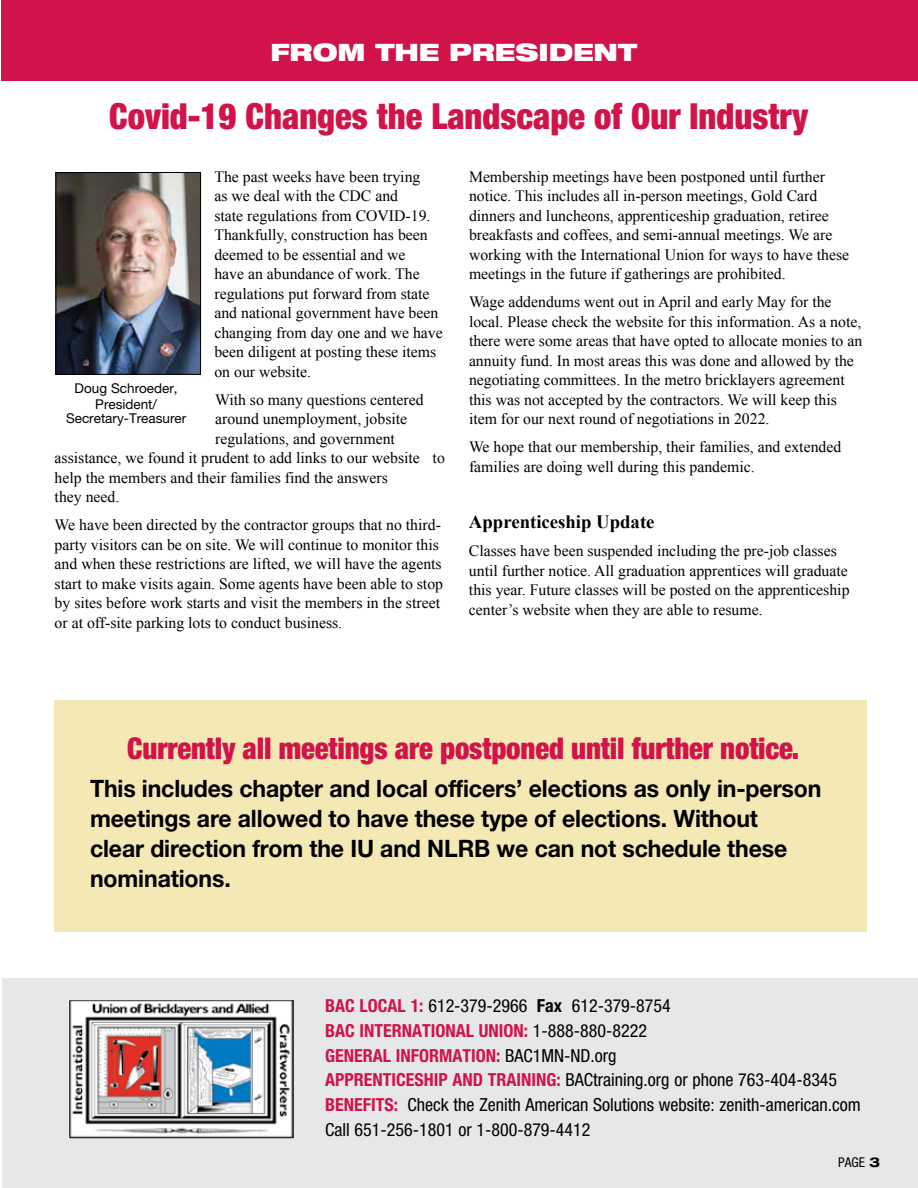
<style>
.page{position:relative;width:918px;height:1188px;background:#fff}
.page>*{position:absolute;margin:0;border:0;box-sizing:border-box;transform-origin:0 0}
.t1{font:900 condensed 36px "Helvetica Neue";color:#d11349;scale:.96 1}
.t2{font:900 condensed 30px "Helvetica Neue";letter-spacing:-.005em;color:#d11349;scale:.96 1}
.t3{font:700 24px/30px "Helvetica Neue";letter-spacing:-.005em;color:#000;scale:.96 1}
.t4{font:900 expanded 24px "Helvetica Neue";color:#fff}
.t5{font:700 18.75px "Times New Roman";color:#000}
.t6{font:condensed 18px/24.9px "Helvetica Neue";color:#000}
.t7{font:15.75px/19.5px "Times New Roman";color:#000}
.t8{font:13.5px/16.5px "Helvetica Neue";color:#000;text-align:center}
.t9{font:condensed 13.5px "Helvetica Neue";color:#000}
.s1{font-weight:700;color:#d11349}
.s2{font-weight:700}
.s3{font-weight:700;font-stretch:expanded}
</style>
<div class="page">
<div style="left:2px;top:978px;width:916px;height:210px;background:#e6e7e8"></div>
<div style="left:1px;top:0;width:917px;height:81px;background:#d11349"></div>
<img style="left:69px;top:1000px;width:225px;height:139px">
<img style="left:58px;top:174px;width:141px;height:199px">
<div style="left:56px;top:172px;width:145px;height:203px;border:1px solid #000"></div>
<div style="left:54px;top:700px;width:812px;height:232px;background:#f4e8b5"></div>
<h3 class="t4" style="left:270px;top:37px;width:368px">FROM THE PRESIDENT</h3>
<h1 class="t1" style="left:109px;top:94px;width:730px">Covid-19 Changes the Landscape of Our Industry</h1>
<p class="t7" style="left:214px;top:166px;width:230px">The past weeks have been trying<br>as we deal with the CDC and<br>state regulations from COVID-19.<br>Thankfully, construction has been deemed to be essential and we<br>have an abundance of work. The regulations put forward from state and national government have been changing from day one and we have been diligent at posting these items on our website.</p>
<p class="t7" style="left:215px;top:389px;width:210px">With so many questions centered</p>
<p class="t7" style="left:215px;top:409px;width:194px">around unemployment, jobsite</p>
<p class="t7" style="left:215px;top:428px;width:181px">regulations, and government</p>
<p class="t7" style="left:55px;top:448px;width:392px">assistance, we found it prudent to add links to our website to</p>
<p class="t7" style="left:55px;top:467px;width:335px">help the members and their families find the answers</p>
<p class="t7" style="left:55px;top:487px;width:66px">they need.</p>
<p class="t7" style="left:55px;top:515px;width:390px">We have been directed by the contractor groups that no third&shy;party visitors can be on site. We will continue to monitor this and when these restrictions are lifted, we will have the agents start to make visits again. Some agents have been able to stop by sites before work starts and visit the members in the street or at off-site parking lots to conduct business.</p>
<p class="t8" style="left:75px;top:380px;width:105px">Doug Schroeder,<br>President/</p>
<p class="t8" style="left:66px;top:410px;width:122px">Secretary-Treasurer</p>
<p class="t7" style="left:469px;top:166px;width:382px">Membership meetings have been postponed until further notice. This includes all in-person meetings, Gold Card dinners and luncheons, apprenticeship graduation, retiree breakfasts and coffees, and semi-annual meetings. We are working with the International Union for ways to have these meetings in the future if gatherings are prohibited.</p>
<p class="t7" style="left:469px;top:292px;width:395px">Wage addendums went out in April and early May for the local. Please check the website for this information. As a note, there were some areas that have opted to allocate monies to an annuity fund. In most areas this was done and allowed by the negotiating committees. In the metro bricklayers agreement this was not accepted by the contractors. We will keep this item for our next round of negotiations in 2022.</p>
<p class="t7" style="left:469px;top:437px;width:374px">We hope that our membership, their families, and extended families are doing well during this pandemic.</p>
<p class="t5" style="left:469px;top:509px;width:187px">Apprenticeship Update</p>
<p class="t7" style="left:469px;top:541px;width:382px">Classes have been suspended including the pre-job classes until further notice. All graduation apprentices will graduate this year. Future classes will be posted on the apprenticeship center’s website when they are able to resume.</p>
<h2 class="t2" style="left:127px;top:729px;width:702px">Currently all meetings are postponed until further notice.</h2>
<h3 class="t3" style="left:90px;top:773px;width:763px">This includes chapter and local officers’ elections as only in-person meetings are allowed to have these type of elections. Without<br>clear direction from the IU and NLRB we can not schedule these nominations.</h3>
<p class="t6" style="left:325px;top:993px;width:537px"><span class="s1">BAC LOCAL 1:</span> 612-379-2966 <span class="s2">Fax</span> 612-379-8754<br><span class="s1">BAC INTERNATIONAL UNION:</span> 1-888-880-8222<br><span class="s1">GENERAL INFORMATION:</span> BAC1MN-ND.org<br><span class="s1">APPRENTICESHIP AND TRAINING:</span> BACtraining.org or phone 763-404-8345<br><span class="s1">BENEFITS:</span> Check the Zenith American Solutions website: zenith-american.com Call 651-256-1801 or 1-800-879-4412</p>
<p class="t9" style="left:838px;top:1155px;width:43px">PAGE <span class="s3">3</span></p>
</div>
